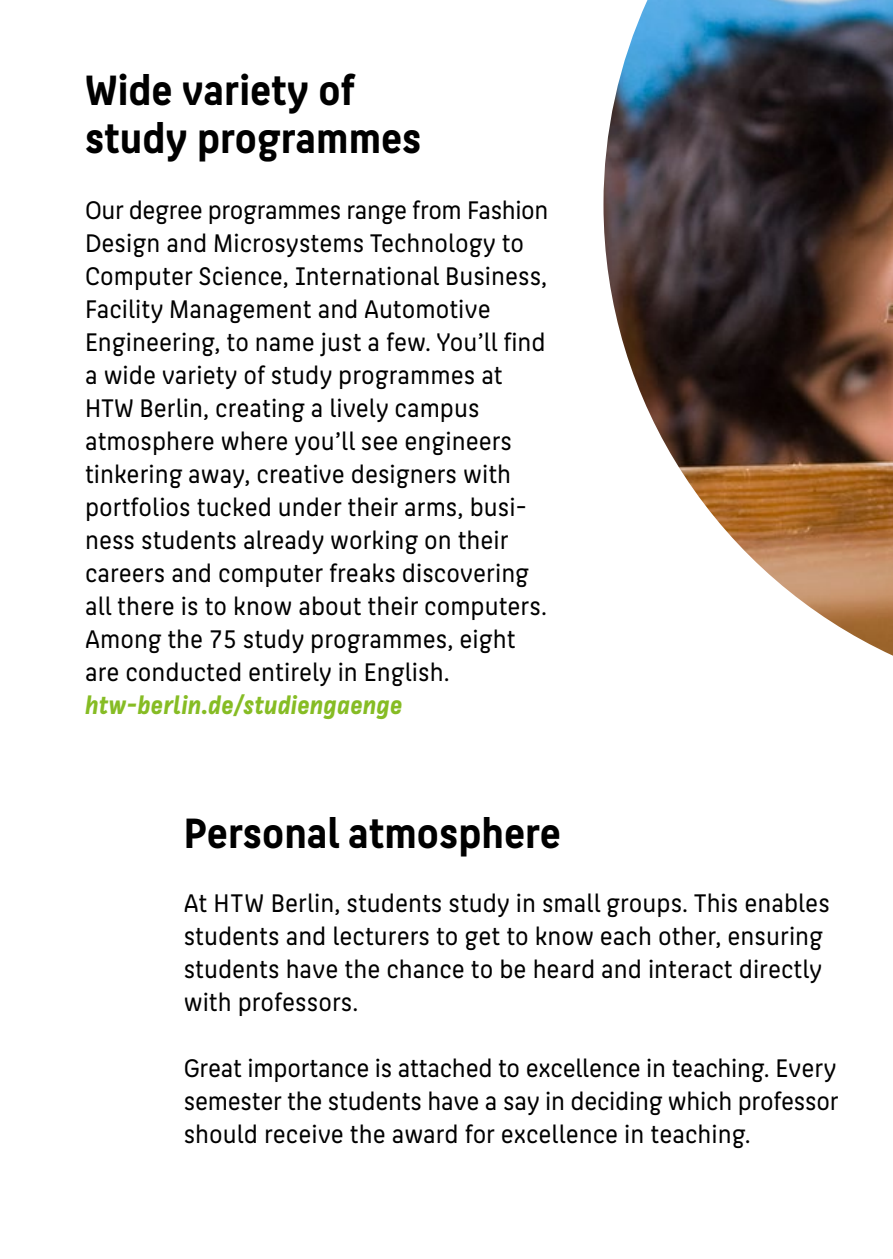
<style>
.page{position:relative;width:893px;height:1259px;background:#fff}
.page>*{position:absolute;margin:0;border:0;box-sizing:border-box;transform-origin:0 0}
.t1{font:700 45px/48px "HTW Berlin";color:#000}
._9___11___Bodycopy{font:27px/33px "HTW Berlin";color:#000}
._9___11___Bodycopy-2{font:italic 700 27px "HTW Berlin";color:#86bc24}
</style>
<div class="page">
<img style="left:603px;top:0;width:290px;height:655px">
<h1 class="t1" style="left:85px;top:67px;width:338px">Wide variety of study programmes</h1>
<p class="_9___11___Bodycopy" style="left:85px;top:193px;width:465px">Our degree programmes range from Fashion Design and Microsystems Technology to Computer Science, International Business, Facility Management and Automotive Engineering, to name just a few. You’ll find a wide variety of study programmes at HTW Berlin, creating a lively campus atmosphere where you’ll see engineers tinkering away, creative designers with portfolios tucked under their arms, busi&shy;ness students already working on their careers and computer freaks discovering all there is to know about their computers.<br>Among the 75 study programmes, eight are conducted entirely in English.</p>
<p class="_9___11___Bodycopy-2" style="left:85px;top:689px;width:319px">htw-berlin.de/studiengaenge</p>
<h1 class="t1" style="left:184px;top:809px;width:379px">Personal atmosphere</h1>
<p class="_9___11___Bodycopy" style="left:184px;top:886px;width:648px">At HTW Berlin, students study in small groups. This enables students and lecturers to get to know each other, ensuring students have the chance to be heard and interact directly with professors.</p>
<p class="_9___11___Bodycopy" style="left:184px;top:1051px;width:657px;text-align:justify">Great importance is attached to excellence in teaching. Every semester the students have a say in deciding which professor should receive the award for excellence in teaching.</p>
</div>
